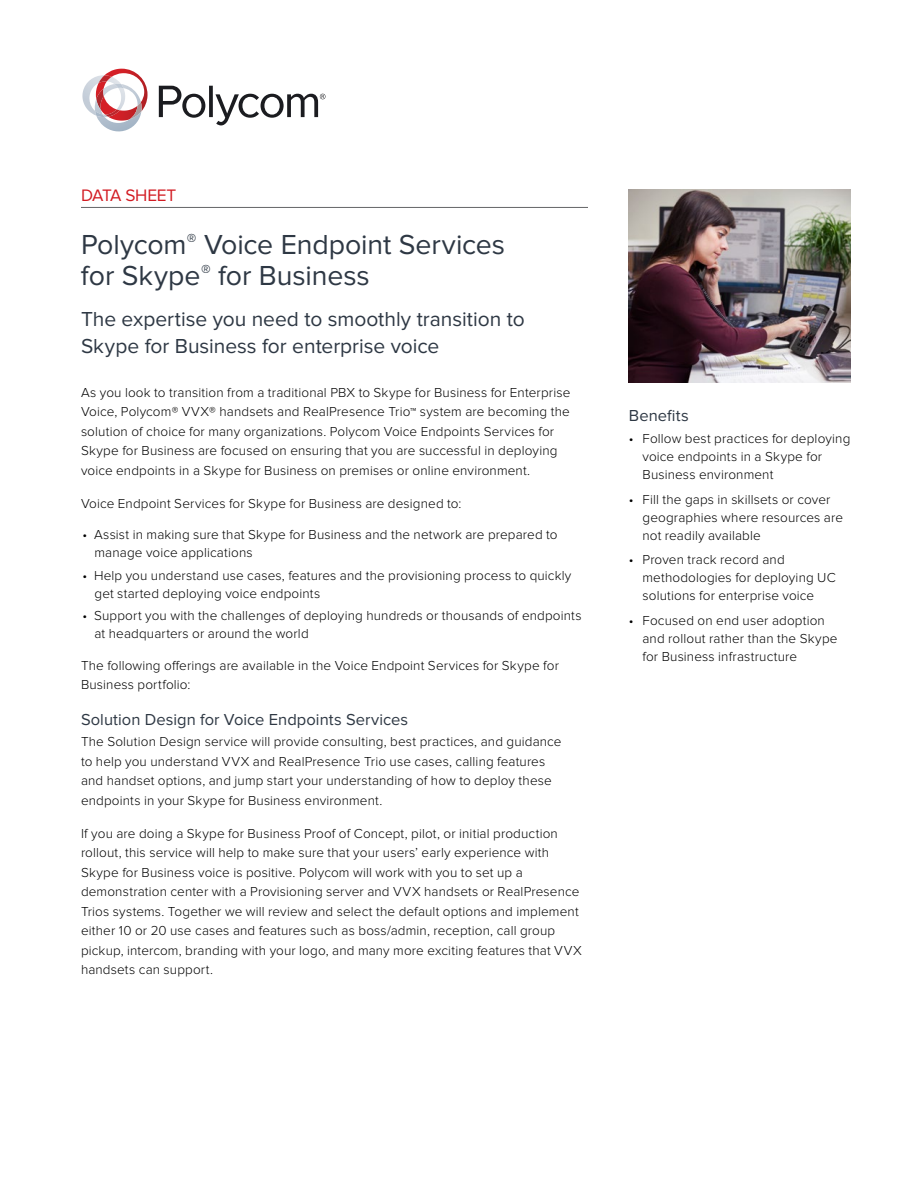
<style>
.page{position:relative;width:918px;height:1188px;background:#fff}
.page>*{position:absolute;margin:0;border:0;box-sizing:border-box;transform-origin:0 0}
.t1{font:28.5px/31.5px "Proxima Nova";letter-spacing:-.005em;color:#2e3844}
.t2{font:21px/27px "Proxima Nova";color:#2e3844}
.t3{font:17.25px "Proxima Nova";letter-spacing:-.015em;color:#d21c23}
.t4{font:16.5px "Proxima Nova";letter-spacing:.005em;color:#2e3844}
.t5{font:300 13.5px/19.5px "Proxima Nova";letter-spacing:.01em;color:#000}
</style>
<div class="page">
<hr style="left:81px;top:207px;width:507px;height:1px;background:#636466">
<img style="left:82px;top:77px;width:14px;height:27px">
<img style="left:123px;top:88px;width:10px;height:2px">
<img style="left:95px;top:84px;width:28px;height:33px">
<img style="left:103px;top:90px;width:39px;height:29px">
<svg style="left:96px;top:69px;width:26px;height:41px"></svg>
<svg style="left:159px;top:86px;width:46px;height:32px"></svg>
<svg style="left:209px;top:86px;width:4px;height:31px"></svg>
<svg style="left:215px;top:94px;width:110px;height:31px"></svg>
<img style="left:629px;top:189px;width:221px;height:193px">
<p class="t3" style="left:81px;top:187px;width:97px">DATA SHEET</p>
<h1 class="t1" style="left:81px;top:230px;width:426px">Polycom<sup>®</sup> Voice Endpoint Services for Skype<sup>®</sup> for Business</h1>
<h2 class="t2" style="left:81px;top:306px;width:445px">The expertise you need to smoothly transition to<br>Skype for Business for enterprise voice</h2>
<p class="t5" style="left:81px;top:383px;width:491px">As you look to transition from a traditional PBX to Skype for Business for Enterprise Voice, Polycom® VVX® handsets and RealPresence Trio™ system are becoming the solution of choice for many organizations. Polycom Voice Endpoints Services for Skype for Business are focused on ensuring that you are successful in deploying voice endpoints in a Skype for Business on premises or online environment.</p>
<p class="t5" style="left:81px;top:494px;width:382px">Voice Endpoint Services for Skype for Business are designed to:</p>
<p class="t5" style="left:95px;top:527px;width:465px;line-height:18px;text-indent:-12px">• Assist in making sure that Skype for Business and the network are prepared to manage voice applications</p>
<p class="t5" style="left:95px;top:567px;width:478px;line-height:18px;text-indent:-12px">• Help you understand use cases, features and the provisioning process to quickly get started deploying voice endpoints</p>
<p class="t5" style="left:95px;top:608px;width:489px;line-height:18px;text-indent:-12px">• Support you with the challenges of deploying hundreds or thousands of endpoints at headquarters or around the world</p>
<p class="t5" style="left:81px;top:656px;width:479px">The following offerings are available in the Voice Endpoint Services for Skype for<br>Business portfolio:</p>
<p class="t4" style="left:81px;top:712px;width:329px">Solution Design for Voice Endpoints Services</p>
<p class="t5" style="left:81px;top:733px;width:482px">The Solution Design service will provide consulting, best practices, and guidance to help you understand VVX and RealPresence Trio use cases, calling features and handset options, and jump start your understanding of how to deploy these endpoints in your Skype for Business environment.</p>
<p class="t5" style="left:81px;top:824px;width:502px">If you are doing a Skype for Business Proof of Concept, pilot, or initial production rollout, this service will help to make sure that your users’ early experience with Skype for Business voice is positive. Polycom will work with you to set up a demonstration center with a Provisioning server and VVX handsets or RealPresence Trios systems. Together we will review and select the default options and implement either 10 or 20 use cases and features such as boss/admin, reception, call group pickup, intercom, branding with your logo, and many more exciting features that VVX handsets can support.</p>
<p class="t4" style="left:629px;top:408px;width:61px">Benefits</p>
<p class="t5" style="left:642px;top:430px;width:209px;line-height:18px;text-indent:-14px">• Follow best practices for deploying voice endpoints in a Skype for<br>Business environment</p>
<p class="t5" style="left:642px;top:491px;width:202px;line-height:18px;text-indent:-14px">• Fill the gaps in skillsets or cover geographies where resources are not readily available</p>
<p class="t5" style="left:642px;top:551px;width:195px;line-height:18px;text-indent:-14px">• Proven track record and methodologies for deploying UC solutions for enterprise voice</p>
<p class="t5" style="left:642px;top:612px;width:197px;line-height:18px;text-indent:-14px">• Focused on end user adoption and rollout rather than the Skype for Business infrastructure</p>
</div>
